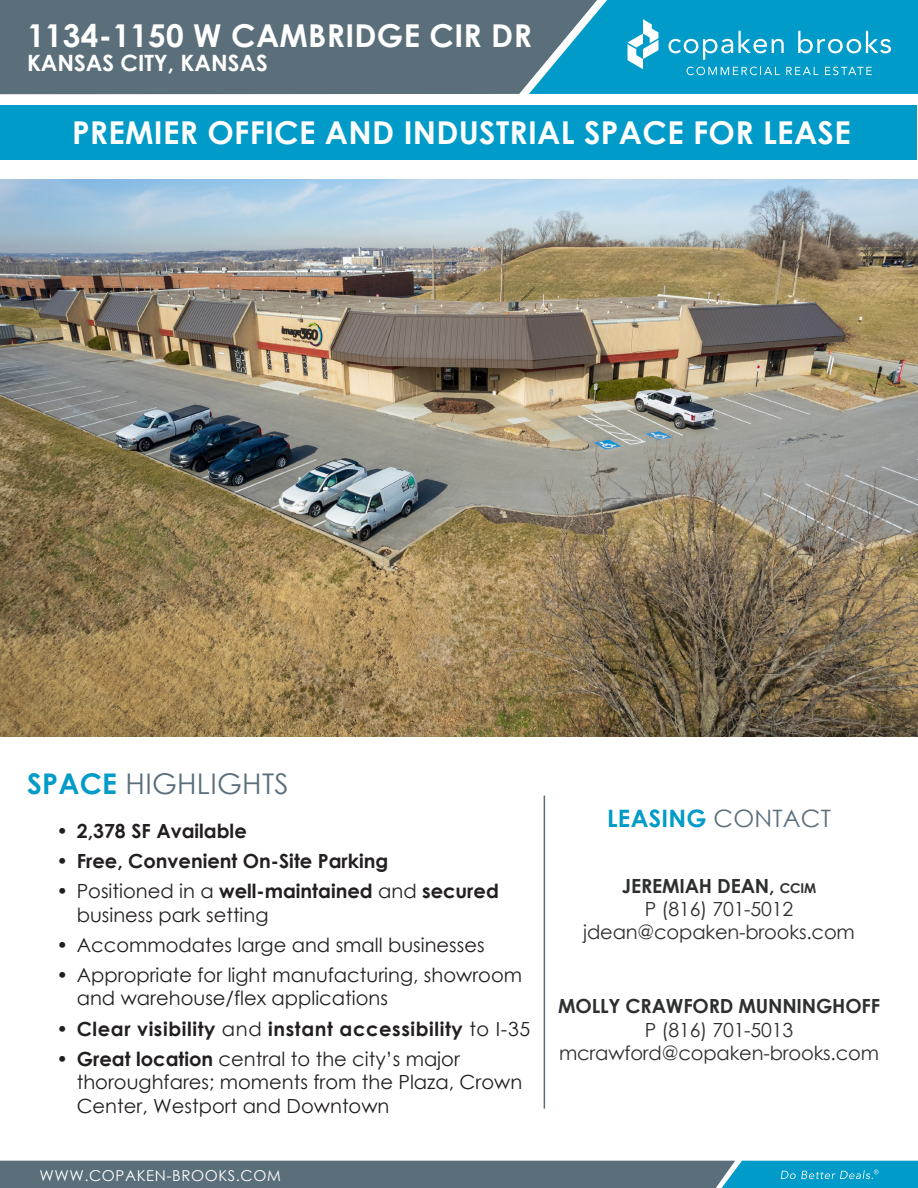
<style>
.page{position:relative;width:918px;height:1188px;background:#fff}
.page>*{position:absolute;margin:0;border:0;box-sizing:border-box;transform-origin:0 0}
.Subhead{font:700 31.5px "Century Gothic";letter-spacing:.01em;color:#fff}
.Subhead-2{font:28.5px "Century Gothic";letter-spacing:.01em;color:#5b6f7b}
.t1{font:700 24px "Century Gothic";letter-spacing:.01em;color:#009bc8}
.Subhead-3{font:700 22.5px "Century Gothic";color:#fff}
.t2{font:19.5px/23.4px "Century Gothic";color:#231f20}
.t3{font:19.5px/23.4px "Century Gothic";letter-spacing:-.01em;color:#2e2f2f;text-align:center}
.t4{font:700 19.5px "Century Gothic";color:#231f20}
.t5{font:700 19.5px "Century Gothic";letter-spacing:.03em;color:#231f20}
.t6{font:700 19.5px "Century Gothic";letter-spacing:-.01em;color:#2e2f2f}
.t7{font:15px "Century Gothic";letter-spacing:.04em;color:#fff}
.s1{font-weight:700;color:#009bc8}
.s2{font-weight:700}
.s3{font-weight:400}
.s4{font-weight:400;color:#5b6f7b}
.s5{font-weight:700;font-size:13.5px}
</style>
<div class="page">
<svg style="left:0;top:1161px;width:918px;height:27px;background:#4b798b"></svg>
<div style="left:597px;top:0;width:321px;height:94px;background:#009bc8"></div>
<svg style="left:687px;top:67px;width:93px;height:8px"></svg>
<svg style="left:786px;top:67px;width:32px;height:8px"></svg>
<svg style="left:825px;top:67px;width:47px;height:8px"></svg>
<svg style="left:668px;top:31px;width:116px;height:29px;background:#2fadd2"></svg>
<svg style="left:798px;top:31px;width:93px;height:22px"></svg>
<svg style="left:628px;top:19px;width:30px;height:50px"></svg>
<div style="left:0;top:0;width:597px;height:94px;background:#5b6f7b"></div>
<div style="left:1px;top:105px;width:916px;height:54px;background:#009bc8"></div>
<hr style="left:544px;top:796px;width:1px;height:313px;background:#5b6f7b">
<img style="left:0;top:179px;width:917px;height:558px">
<p class="Subhead" style="left:27px;top:12px;width:506px">1134-1150 W CAMBRIDGE CIR DR</p>
<p class="Subhead-3" style="left:27px;top:46px;width:242px">KANSAS CITY, KANSAS</p>
<p class="Subhead" style="left:72px;top:108px;width:780px">PREMIER OFFICE AND INDUSTRIAL SPACE FOR LEASE</p>
<p class="Subhead-2" style="left:27px;top:764px;width:263px"><span class="s1">SPACE</span> HIGHLIGHTS</p>
<p class="t4" style="left:57px;top:816px;width:192px">• 2,378 SF Available</p>
<p class="t4" style="left:57px;top:846px;width:333px">• Free, Convenient On-Site Parking</p>
<p class="t2" style="left:77px;top:879px;width:424px;text-indent:-20px">• Positioned in a <span class="s2">well-maintained</span> and <span class="s2">secured </span>business park setting</p>
<p class="t2" style="left:57px;top:933px;width:430px">• Accommodates large and small businesses</p>
<p class="t2" style="left:77px;top:963px;width:447px;text-indent:-20px">• Appropriate for light manufacturing, showroom and warehouse/flex applications</p>
<p class="t5" style="left:57px;top:1014px;width:475px">• Clear visibility <span class="s3">and</span> instant accessibility <span class="s3">to I-35</span></p>
<p class="t2" style="left:77px;top:1047px;width:447px;text-indent:-20px"><span class="s2">• Great location</span> central to the city’s major thoroughfares; moments from the Plaza, Crown<br>Center, Westport and Downtown</p>
<p class="t7" style="left:39px;top:1165px;width:243px">WWW.COPAKEN-BROOKS.COM</p>
<p class="t1" style="left:607px;top:800px;width:225px">LEASING <span class="s4">CONTACT</span></p>
<p class="t3" style="left:583px;top:873px;width:273px"><span class="s2">JEREMIAH DEAN,</span> <span class="s5">CCIM<br></span>P (816) 701-5012 jdean@copaken-brooks.com</p>
<p class="t6" style="left:558px;top:991px;width:323px">MOLLY CRAWFORD MUNNINGHOFF</p>
<p class="t3" style="left:559px;top:1018px;width:322px">P (816) 701-5013 mcrawford@copaken-brooks.com</p>
</div>
